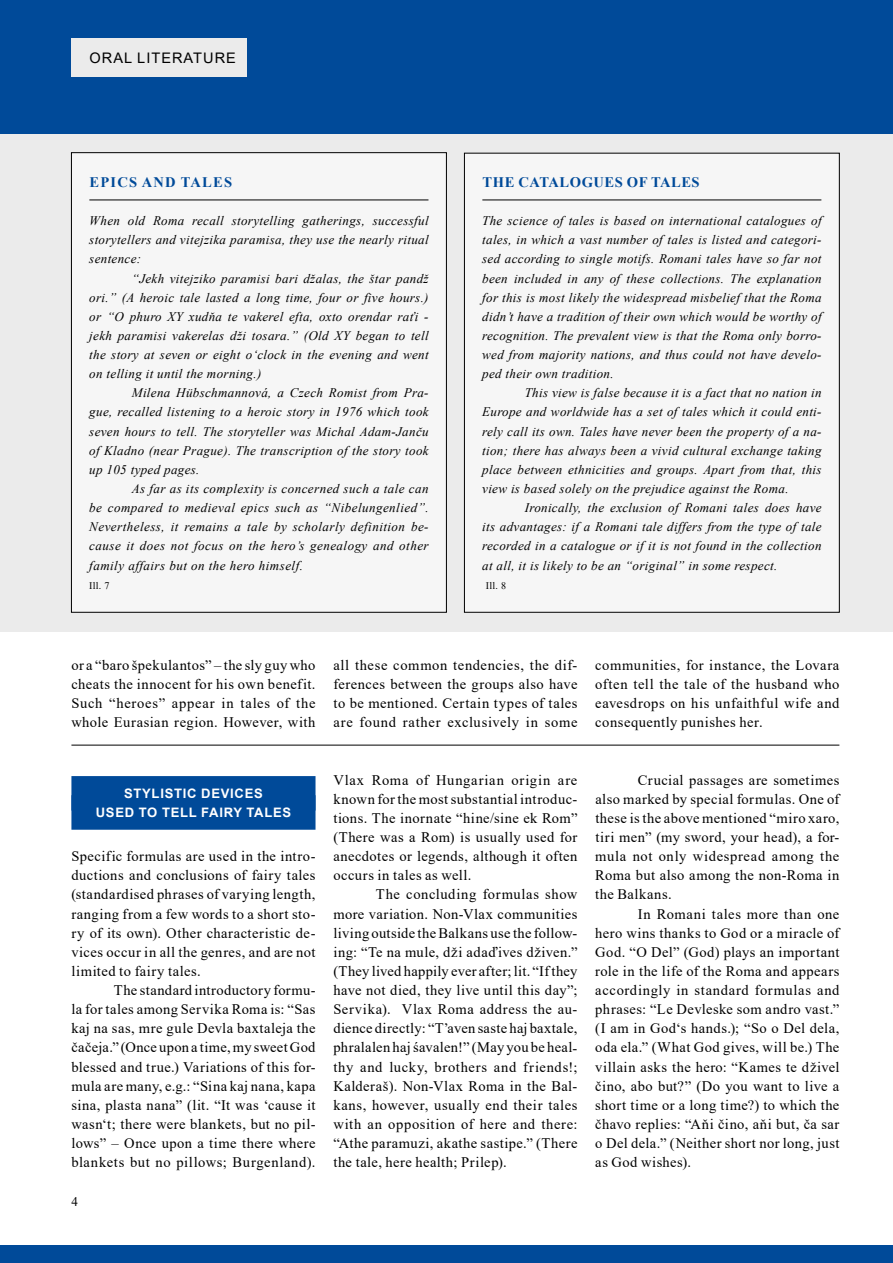
<style>
.page{position:relative;width:893px;height:1263px;background:#fff}
.page>*{position:absolute;margin:0;border:0;box-sizing:border-box;transform-origin:0 0}
.t1{font:14.55px/19.2px "Times New Roman";letter-spacing:.035em;color:#000;text-align:justify}
.t2{font:700 14.55px "Times New Roman";letter-spacing:.035em;color:#004a99}
.t3{font:14.55px "Arial";letter-spacing:.07em;color:#000}
.t4{font:700 14.55px "Times New Roman";letter-spacing:.08em;color:#004a99}
.t5{font:italic 13.05px/19.2px "Times New Roman";letter-spacing:.025em;color:#000;text-align:justify}
.t6{font:700 13.05px/19.2px "Arial";letter-spacing:.055em;color:#fff;text-align:center}
.t7{font:13.05px "Times New Roman";color:#000}
.t8{font:10.05px "Times New Roman";letter-spacing:.025em;color:#000}
</style>
<div class="page">
<div style="left:0;top:0;width:893px;height:631px;background:#ebebeb"></div>
<div style="left:0;top:1245px;width:893px;height:18px;background:#004a99"></div>
<div style="left:71px;top:776px;width:244px;height:34px;background:#004a99"></div>
<div style="left:71px;top:795px;width:244px;height:35px;background:#004a99"></div>
<div style="left:71px;top:153px;width:375px;height:459px;background:#f6f6f6"></div>
<hr style="left:89px;top:200px;width:339px;height:1px;background:#000">
<hr style="left:71px;top:745px;width:768px;height:1px;background:#000">
<div style="left:0;top:0;width:893px;height:134px;background:#004a99"></div>
<div style="left:71px;top:38px;width:176px;height:39px;background:#ebebeb"></div>
<div style="left:464px;top:153px;width:375px;height:459px;background:#f6f6f6"></div>
<hr style="left:482px;top:200px;width:339px;height:1px;background:#000">
<p class="t3" style="left:90px;top:48px;width:148px">ORAL LITERATURE</p>
<p class="t4" style="left:90px;top:171px;width:144px">EPICS AND TALES</p>
<p class="t5" style="left:89px;top:211px;width:341px">When old Roma recall storytelling gatherings, successful storytellers and vitejzika paramisa, they use the nearly ritual sentence:</p>
<p class="t5" style="left:89px;top:268px;width:341px;text-indent:43px">“Jekh vitejziko paramisi bari džalas, the štar pandž ori.” (A heroic tale lasted a long time, four or five hours.) or “O phuro XY xudňa te vakerel efta, oxto orendar raťi - jekh paramisi vakerelas dži tosara.” (Old XY began to tell the story at seven or eight o‘clock in the evening and went on telling it until the morning.)</p>
<p class="t5" style="left:89px;top:383px;width:341px;text-indent:43px">Milena Hübschmannová, a Czech Romist from Pra&shy;gue, recalled listening to a heroic story in 1976 which took seven hours to tell. The storyteller was Michal Adam-Janču of Kladno (near Prague). The transcription of the story took up 105 typed pages.</p>
<p class="t5" style="left:89px;top:479px;width:341px;text-indent:43px">As far as its complexity is concerned such a tale can be compared to medieval epics such as “Nibelungenlied”.<br>Nevertheless, it remains a tale by scholarly definition be&shy;cause it does not focus on the hero’s genealogy and other family affairs but on the hero himself.</p>
<p class="t8" style="left:89px;top:578px;width:22px">Ill. 7</p>
<p class="t2" style="left:483px;top:171px;width:219px">THE CATALOGUES OF TALES</p>
<p class="t5" style="left:482px;top:211px;width:341px">The science of tales is based on international catalogues of tales, in which a vast number of tales is listed and categori&shy;sed according to single motifs. Romani tales have so far not been included in any of these collections. The explanation for this is most likely the widespread misbelief that the Roma didn’t have a tradition of their own which would be worthy of recognition. The prevalent view is that the Roma only borro&shy;wed from majority nations, and thus could not have develo&shy;ped their own tradition.</p>
<p class="t5" style="left:482px;top:383px;width:341px;text-indent:43px">This view is false because it is a fact that no nation in Europe and worldwide has a set of tales which it could enti&shy;rely call its own. Tales have never been the property of a na&shy;tion; there has always been a vivid cultural exchange taking place between ethnicities and groups. Apart from that, this view is based solely on the prejudice against the Roma.</p>
<p class="t5" style="left:482px;top:498px;width:341px;text-indent:43px">Ironically, the exclusion of Romani tales does have its advantages: if a Romani tale differs from the type of tale recorded in a catalogue or if it is not found in the collection at all, it is likely to be an “original” in some respect.</p>
<p class="t8" style="left:486px;top:578px;width:22px">Ill. 8</p>
<p class="t1" style="left:71px;top:655px;width:246px">or a “baro špekulantos” – the sly guy who cheats the innocent for his own benefit.<br>Such “heroes” appear in tales of the whole Eurasian region. However, with</p>
<p class="t1" style="left:333px;top:655px;width:246px">all these common tendencies, the dif&shy;ferences between the groups also have to be mentioned. Certain types of tales are found rather exclusively in some</p>
<p class="t1" style="left:595px;top:655px;width:246px">communities, for instance, the Lovara often tell the tale of the husband who eavesdrops on his unfaithful wife and consequently punishes her.</p>
<p class="t6" style="left:96px;top:784px;width:197px">STYLISTIC DEVICES<br>USED TO TELL FAIRY TALES</p>
<p class="t1" style="left:71px;top:846px;width:246px">Specific formulas are used in the intro&shy;ductions and conclusions of fairy tales (standardised phrases of varying length, ranging from a few words to a short sto&shy;ry of its own). Other characteristic de&shy;vices occur in all the genres, and are not limited to fairy tales.</p>
<p class="t1" style="left:71px;top:980px;width:246px;text-indent:43px">The standard introductory formu&shy;la for tales among Servika Roma is: “Sas kaj na sas, mre gule Devla baxtaleja the čačeja.” (Once upon a time, my sweet God blessed and true.) Variations of this for&shy;mula are many, e.g.: “Sina kaj nana, kapa sina, plasta nana” (lit. “It was ‘cause it wasn‘t; there were blankets, but no pil&shy;lows” – Once upon a time there where blankets but no pillows; Burgenland).</p>
<p class="t7" style="left:71px;top:1192px;width:8px">4</p>
<p class="t1" style="left:333px;top:770px;width:246px">Vlax Roma of Hungarian origin are known for the most substantial introduc&shy;tions. The inornate “hine/sine ek Rom” (There was a Rom) is usually used for anecdotes or legends, although it often occurs in tales as well.</p>
<p class="t1" style="left:333px;top:884px;width:246px;text-indent:43px">The concluding formulas show more variation. Non-Vlax communities living outside the Balkans use the follow&shy;ing: “Te na mule, dži adaďives dživen.” (They lived happily ever after; lit. “If they have not died, they live until this day”; Servika). Vlax Roma address the au&shy;dience directly: “T’aven saste haj baxtale, phralalen haj śavalen!” (May you be heal&shy;thy and lucky, brothers and friends!; Kalderaš). Non-Vlax Roma in the Bal&shy;kans, however, usually end their tales with an opposition of here and there: “Athe paramuzi, akathe sastipe.” (There the tale, here health; Prilep).</p>
<p class="t1" style="left:595px;top:770px;width:246px;text-indent:43px">Crucial passages are sometimes also marked by special formulas. One of these is the above mentioned “miro xaro, tiri men” (my sword, your head), a for&shy;mula not only widespread among the Roma but also among the non-Roma in the Balkans.</p>
<p class="t1" style="left:595px;top:903px;width:246px;text-indent:43px">In Romani tales more than one hero wins thanks to God or a miracle of God. “O Del” (God) plays an important role in the life of the Roma and appears accordingly in standard formulas and phrases: “Le Devleske som andro vast.” (I am in God‘s hands.); “So o Del dela, oda ela.” (What God gives, will be.) The villain asks the hero: “Kames te dživel čino, abo but?” (Do you want to live a short time or a long time?) to which the čhavo replies: “Aňi čino, aňi but, ča sar o Del dela.” (Neither short nor long, just as God wishes).</p>
</div>
